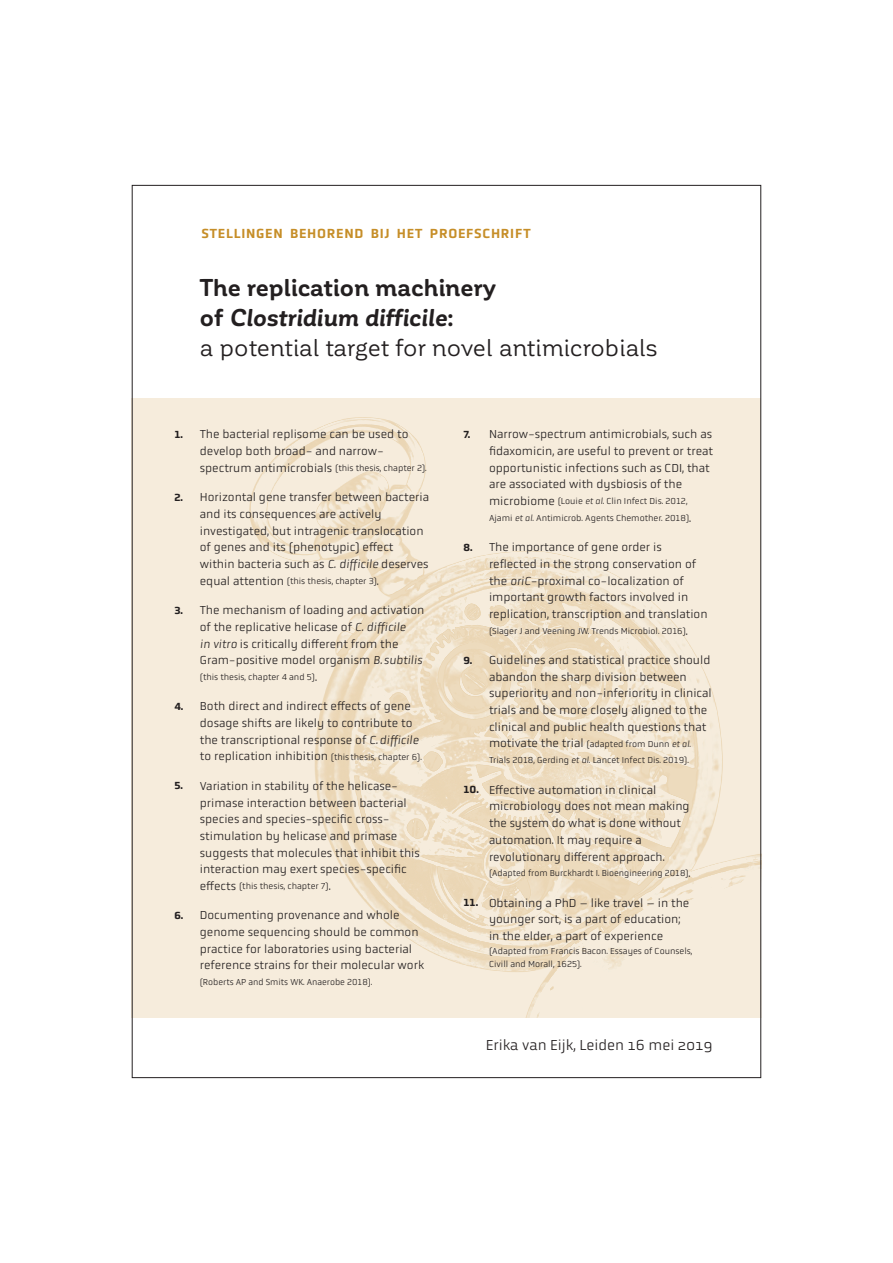
<style>
.page{position:relative;width:893px;height:1263px;background:#fff}
.page>*{position:absolute;margin:0;border:0;box-sizing:border-box;transform-origin:0 0}
.t1{font:24px/30px "Corporative Soft";letter-spacing:-.005em;color:#231f20}
.t2{font:300 15px "Obvia";color:#231f20}
.t3{font:500 13.5px "Obvia";letter-spacing:.055em;color:#c68e28}
.t4{font:300 12px/16.6px "Obvia";color:#231f20}
.t5{font:300 9px/16.6px "Obvia";color:#231f20}
.s1{font-weight:700}
.s2{font-weight:700;font-style:italic}
.s3{font-weight:600;font-size:10.5px}
.s4{font-size:9px}
.s5{font-style:italic}
.s6{font-size:12px}
</style>
<div class="page">
<div style="left:132px;top:398px;width:629px;height:619px;background:#f6ecdc"></div>
<img style="left:249px;top:417px;width:510px;height:600px">
<p class="t3" style="left:201px;top:225px;width:331px">STELLINGEN BEHOREND BIJ HET PROEFSCHRIFT</p>
<p class="t1" style="left:200px;top:272px;width:459px"><span class="s1">The replication machinery<br>of</span> <span class="s2">Clostridium difficile</span><span class="s1">:<br></span>a potential target for novel antimicrobials</p>
<p class="t4" style="left:200px;top:427px;width:228px;text-indent:-26px"><span class="s3">1.</span> The bacterial replisome can be used to develop both broad- and narrow&shy;spectrum antimicrobials <span class="s4">(this thesis, chapter 2).</span></p>
<p class="t4" style="left:200px;top:490px;width:231px;text-indent:-26px"><span class="s3">2.</span> Horizontal gene transfer between bacteria and its consequences are actively investigated, but intragenic translocation of genes and its (phenotypic) effect within bacteria such as <span class="s5">C. difficile</span> deserves</p>
<p class="t5" style="left:200px;top:573px;width:181px"><span class="s6">equal attention</span> (this thesis, chapter 3)<span class="s6">.</span></p>
<p class="t4" style="left:200px;top:603px;width:226px;text-indent:-26px"><span class="s3">3.</span> The mechanism of loading and activation of the replicative helicase of <span class="s5">C. difficile<br>in vitro</span> is critically different from the Gram-positive model organism <span class="s5">B. subtilis</span></p>
<p class="t5" style="left:200px;top:669px;width:119px">(this thesis, chapter 4 and 5)<span class="s6">.</span></p>
<p class="t4" style="left:200px;top:699px;width:224px;text-indent:-26px"><span class="s3">4.</span> Both direct and indirect effects of gene dosage shifts are likely to contribute to the transcriptional response of <span class="s5">C. difficile </span>to replication inhibition <span class="s4">(this thesis, chapter 6).</span></p>
<p class="t4" style="left:200px;top:778px;width:221px;text-indent:-26px"><span class="s3">5.</span> Variation in stability of the helicase&shy;primase interaction between bacterial species and species-specific cross&shy;stimulation by helicase and primase suggests that molecules that inhibit this interaction may exert species-specific</p>
<p class="t5" style="left:200px;top:878px;width:132px"><span class="s6">effects</span> (this thesis, chapter 7)<span class="s6">.</span></p>
<p class="t4" style="left:200px;top:908px;width:226px;text-indent:-26px"><span class="s3">6.</span> Documenting provenance and whole genome sequencing should be common practice for laboratories using bacterial reference strains for their molecular work</p>
<p class="t5" style="left:200px;top:975px;width:174px">(Roberts AP and Smits WK. Anaerobe 2018).</p>
<p class="t4" style="left:489px;top:427px;width:226px;text-indent:-26px"><span class="s3">7.</span> Narrow-spectrum antimicrobials, such as fidaxomicin, are useful to prevent or treat opportunistic infections such as CDI, that are associated with dysbiosis of the</p>
<p class="t5" style="left:489px;top:494px;width:204px"><span class="s6">microbiome</span> (Louie <span class="s5">et al</span>. Clin Infect Dis. 2012,<br>Ajami <span class="s5">et al</span>. Antimicrob. Agents Chemother. 2018)<span class="s6">.</span></p>
<p class="t4" style="left:489px;top:540px;width:220px;text-indent:-26px"><span class="s3">8.</span> The importance of gene order is reflected in the strong conservation of the <span class="s5">oriC</span>-proximal co-localization of important growth factors involved in replication, transcription and translation</p>
<p class="t5" style="left:489px;top:623px;width:200px">(Slager J and Veening JW. Trends Microbiol. 2016)<span class="s6">.</span></p>
<p class="t4" style="left:489px;top:653px;width:224px;text-indent:-26px"><span class="s3">9.</span> Guidelines and statistical practice should abandon the sharp division between superiority and non-inferiority in clinical trials and be more closely aligned to the clinical and public health questions that</p>
<p class="t5" style="left:489px;top:736px;width:204px"><span class="s6">motivate the trial</span> (adapted from Dunn <span class="s5">et al</span>.<br>Trials 2018, Gerding <span class="s5">et al</span>. Lancet Infect Dis. 2019).</p>
<p class="t4" style="left:489px;top:782px;width:202px;text-indent:-26px"><span class="s3">10.</span> Effective automation in clinical microbiology does not mean making the system do what is done without automation. It may require a revolutionary different approach.</p>
<p class="t5" style="left:489px;top:866px;width:203px">(Adapted from Burckhardt I. Bioengineering 2018)<span class="s6">.</span></p>
<p class="t4" style="left:489px;top:895px;width:202px;text-indent:-26px"><span class="s3">11.</span> Obtaining a PhD – like travel – in the younger sort, is a part of education; in the elder, a part of experience</p>
<p class="t5" style="left:489px;top:946px;width:205px;line-height:12.5px">(Adapted from Francis Bacon. Essayes of Counsels,<br>Civill and Morall, 1625).</p>
<p class="t2" style="left:486px;top:1039px;width:228px">Erika van Eijk, Leiden 16 mei 2019</p>
</div>
